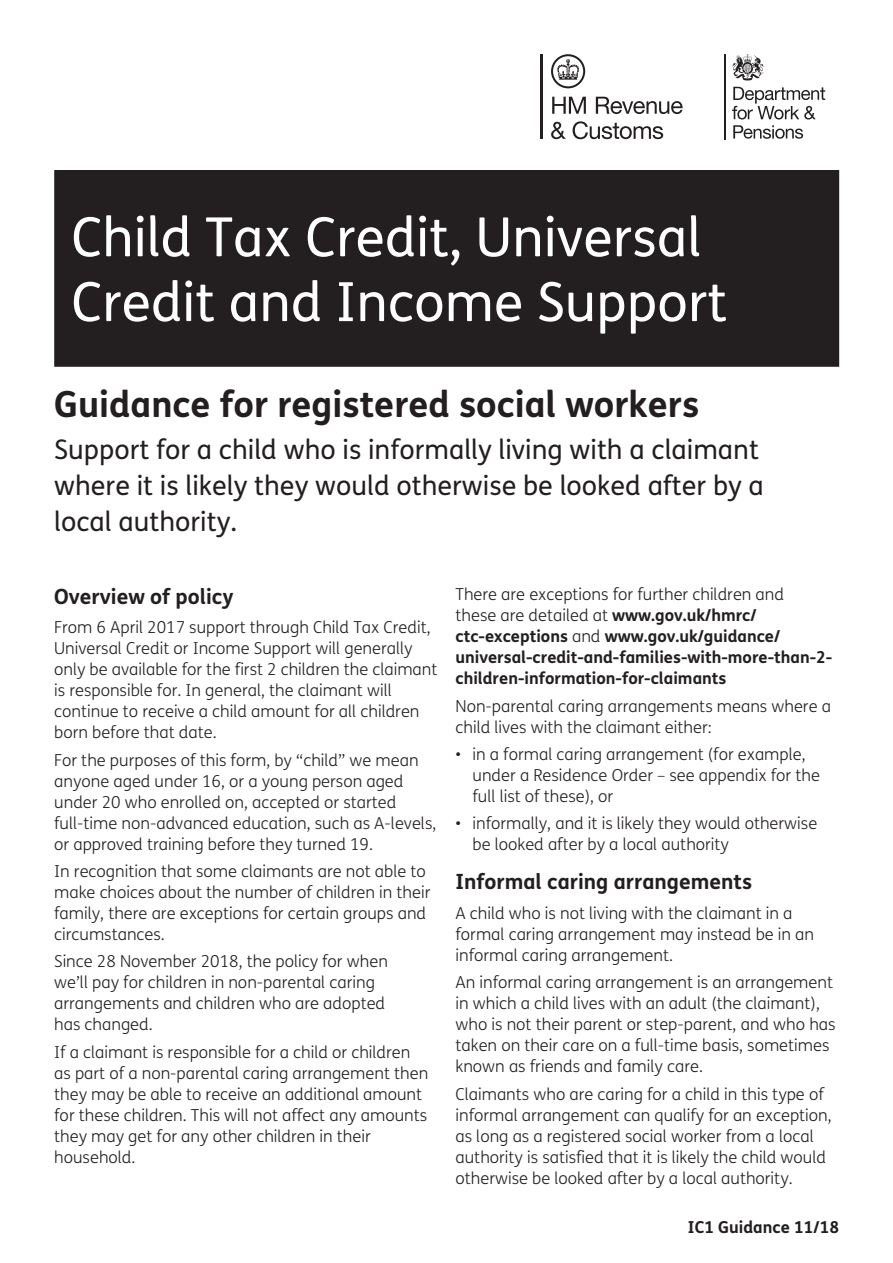
<style>
.page{position:relative;width:893px;height:1263px;background:#fff}
.page>*{position:absolute;margin:0;border:0;box-sizing:border-box;transform-origin:0 0}
.Heading{font:54px/64.8px "FS Me";color:#fff}
.Left_hand_heading{font:700 36px "FS Me";color:#231f20}
.Left_hand_heading-2{font:27px/36px "FS Me";color:#231f20}
.Part__heading{font:700 21px "FS Me";color:#231f20}
.Normal1_1_5{font:300 16.5px/21px "FS Me";color:#231f20}
.Normal1_1_5-2{font:700 16.5px/21px "FS Me";color:#231f20}
.Bold{font:700 16.5px "FS Me";color:#231f20}
.s1{font-weight:300}
</style>
<div class="page">
<div style="left:55px;top:171px;width:783px;height:195px;background:#231f20"></div>
<div style="left:54px;top:170px;width:785px;height:197px;border:2px solid #231f20"></div>
<svg style="left:732px;top:54px;width:32px;height:26px"></svg>
<svg style="left:733px;top:125px;width:70px;height:14px"></svg>
<svg style="left:732px;top:87px;width:93px;height:32px"></svg>
<hr style="left:724px;top:54px;width:2px;height:85px;background:#231f20">
<hr style="left:540px;top:54px;width:2px;height:85px;background:#231f20">
<svg style="left:552px;top:97px;width:34px;height:17px"></svg>
<svg style="left:596px;top:97px;width:87px;height:17px"></svg>
<svg style="left:551px;top:122px;width:15px;height:17px"></svg>
<svg style="left:573px;top:121px;width:90px;height:18px"></svg>
<svg style="left:551px;top:54px;width:34px;height:34px"></svg>
<p class="Heading" style="left:71px;top:204px;width:657px">Child Tax Credit, Universal<br>Credit and Income Support</p>
<p class="Left_hand_heading" style="left:54px;top:376px;width:646px">Guidance for registered social workers</p>
<p class="Left_hand_heading-2" style="left:54px;top:431px;width:711px">Support for a child who is informally living with a claimant where it is likely they would otherwise be looked after by a local authority.</p>
<p class="Part__heading" style="left:54px;top:580px;width:181px">Overview of policy</p>
<p class="Normal1_1_5" style="left:54px;top:616px;width:385px">From 6 April 2017 support through Child Tax Credit, Universal Credit or Income Support will generally only be available for the first 2 children the claimant is responsible for. In general, the claimant will continue to receive a child amount for all children born before that date.</p>
<p class="Normal1_1_5" style="left:54px;top:749px;width:384px">For the purposes of this form, by “child” we mean anyone aged under 16, or a young person aged under 20 who enrolled on, accepted or started full-time non-advanced education, such as A-levels, or approved training before they turned 19.</p>
<p class="Normal1_1_5" style="left:54px;top:860px;width:378px">In recognition that some claimants are not able to make choices about the number of children in their family, there are exceptions for certain groups and circumstances.</p>
<p class="Normal1_1_5" style="left:54px;top:950px;width:335px">Since 28 November 2018, the policy for when we’ll pay for children in non-parental caring arrangements and children who are adopted has changed.</p>
<p class="Normal1_1_5" style="left:54px;top:1041px;width:376px">If a claimant is responsible for a child or children as part of a non-parental caring arrangement then they may be able to receive an additional amount for these children. This will not affect any amounts they may get for any other children in their household.</p>
<p class="Normal1_1_5-2" style="left:455px;top:583px;width:378px"><span class="s1">There are exceptions for further children and<br>these are detailed at</span> www.gov.uk/hmrc/ ctc-exceptions <span class="s1">and</span> www.gov.uk/guidance/ universal-credit-and-families-with-more-than-2- children-information-for-claimants</p>
<p class="Normal1_1_5" style="left:455px;top:695px;width:377px">Non-parental caring arrangements means where a child lives with the claimant either:</p>
<p class="Normal1_1_5" style="left:472px;top:743px;width:349px;text-indent:-17px">• in a formal caring arrangement (for example, under a Residence Order – see appendix for the full list of these), or</p>
<p class="Normal1_1_5" style="left:472px;top:813px;width:346px;text-indent:-17px">• informally, and it is likely they would otherwise be looked after by a local authority</p>
<p class="Part__heading" style="left:455px;top:866px;width:298px">Informal caring arrangements</p>
<p class="Normal1_1_5" style="left:455px;top:902px;width:360px">A child who is not living with the claimant in a formal caring arrangement may instead be in an informal caring arrangement.</p>
<p class="Normal1_1_5" style="left:455px;top:971px;width:382px">An informal caring arrangement is an arrangement in which a child lives with an adult (the claimant), who is not their parent or step-parent, and who has taken on their care on a full-time basis, sometimes known as friends and family care.</p>
<p class="Normal1_1_5" style="left:455px;top:1083px;width:378px">Claimants who are caring for a child in this type of informal arrangement can qualify for an exception, as long as a registered social worker from a local authority is satisfied that it is likely the child would otherwise be looked after by a local authority.</p>
<p class="Bold" style="left:688px;top:1214px;width:153px">IC1 Guidance 11/18</p>
</div>
